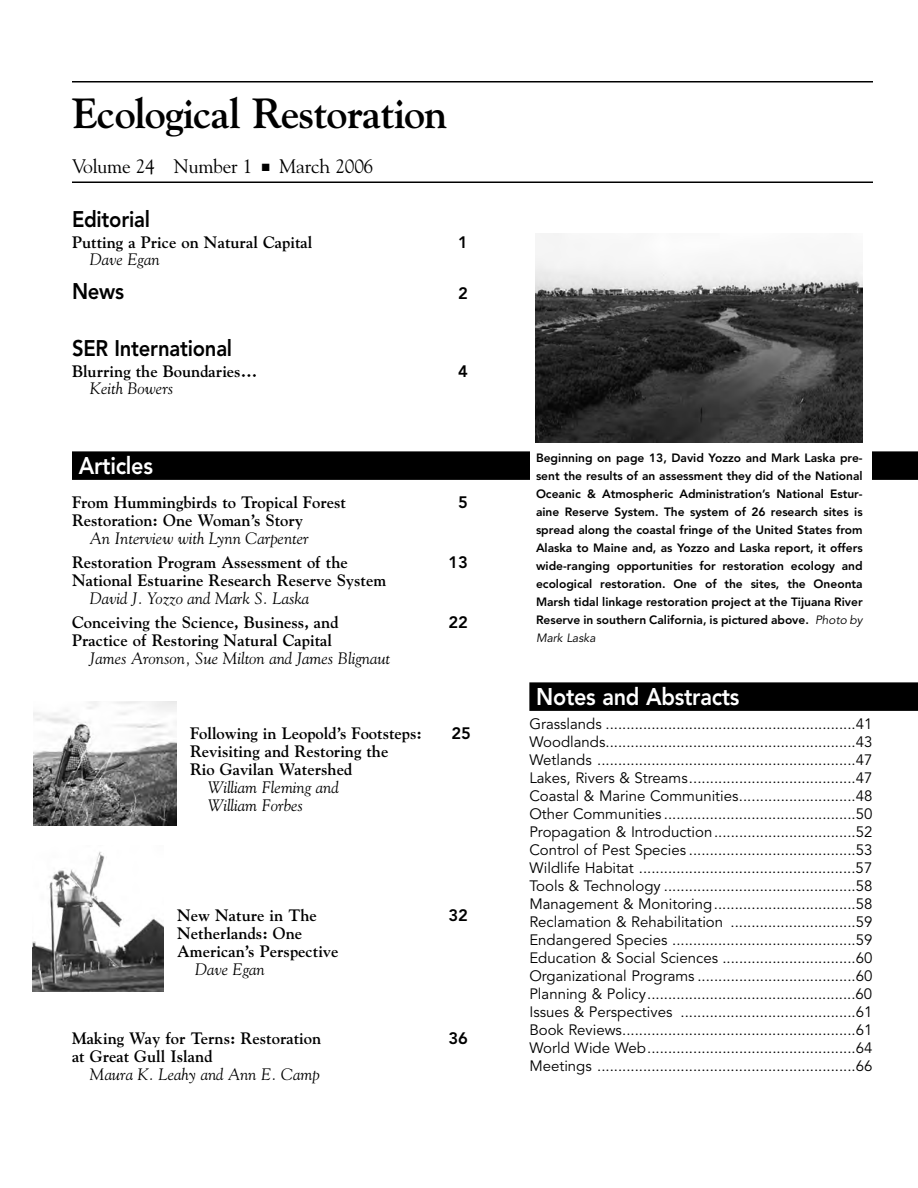
<style>
.page{position:relative;width:918px;height:1188px;background:#fff}
.page>*{position:absolute;margin:0;border:0;box-sizing:border-box;transform-origin:0 0}
.t1{font:700 42px "Goudy";letter-spacing:-.015em;color:#000}
.t2{font:800 24px "Avenir";letter-spacing:-.01em;color:#fff;scale:.9 1}
.t3{font:800 22.5px "Avenir";letter-spacing:-.01em;color:#000;scale:.9 1}
.t4{font:19.5px "Goudy";letter-spacing:-.01em;color:#000}
.t5{font:700 16.5px/18px "Goudy";color:#000}
.t6{font:italic 16.5px/18px "Goudy";color:#000}
.t7{font:800 16.5px "Avenir";color:#000}
.t8{font:15px/18px "Avenir";color:#000;text-align:justify}
.t9{font:800 12px/18px "Avenir";color:#000;text-align:justify}
.s1{font-weight:400;font-style:italic}
</style>
<div class="page">
<div style="left:72px;top:451px;width:846px;height:29px;background:#000"></div>
<hr style="left:72px;top:81px;width:801px;height:1px;background:#000">
<hr style="left:72px;top:182px;width:801px;height:1px;background:#000">
<div style="left:530px;top:214px;width:342px;height:320px;background:#fff"></div>
<img style="left:535px;top:233px;width:328px;height:209px">
<div style="left:529px;top:682px;width:389px;height:29px;background:#000"></div>
<img style="left:34px;top:701px;width:143px;height:124px">
<img style="left:33px;top:851px;width:131px;height:141px">
<h1 class="t1" style="left:72px;top:96px;width:377px">Ecological Restoration</h1>
<h3 class="t4" style="left:72px;top:158px;width:303px">Volume 24 Number 1 ■ March 2006</h3>
<h3 class="t3" style="left:72px;top:209px;width:88px">Editorial</h3>
<p class="t5" style="left:72px;top:234px;width:242px">Putting a Price on Natural Capital</p>
<p class="t7" style="left:458px;top:235px;width:11px">1</p>
<p class="t6" style="left:90px;top:252px;width:71px">Dave Egan</p>
<h3 class="t3" style="left:72px;top:281px;width:59px">News</h3>
<p class="t7" style="left:458px;top:286px;width:11px">2</p>
<h3 class="t3" style="left:72px;top:338px;width:180px">SER International</h3>
<p class="t5" style="left:72px;top:363px;width:187px">Blurring the Boundaries…</p>
<p class="t7" style="left:458px;top:364px;width:11px">4</p>
<p class="t6" style="left:90px;top:381px;width:85px">Keith Bowers</p>
<h2 class="t2" style="left:79px;top:456px;width:84px">Articles</h2>
<p class="t5" style="left:72px;top:494px;width:276px">From Hummingbirds to Tropical Forest</p>
<p class="t7" style="left:458px;top:495px;width:11px">5</p>
<p class="t5" style="left:72px;top:512px;width:233px">Restoration: One Woman’s Story</p>
<p class="t6" style="left:90px;top:530px;width:220px">An Interview with Lynn Carpenter</p>
<p class="t5" style="left:72px;top:554px;width:277px">Restoration Program Assessment of the</p>
<p class="t7" style="left:448px;top:555px;width:21px">13</p>
<p class="t5" style="left:72px;top:572px;width:316px">National Estuarine Research Reserve System</p>
<p class="t6" style="left:90px;top:590px;width:221px">David J. Yozzo and Mark S. Laska</p>
<p class="t5" style="left:72px;top:614px;width:268px">Conceiving the Science, Business, and</p>
<p class="t7" style="left:448px;top:615px;width:21px">22</p>
<p class="t5" style="left:72px;top:632px;width:262px">Practice of Restoring Natural Capital</p>
<p class="t6" style="left:90px;top:650px;width:302px">James Aronson, Sue Milton and James Blignaut</p>
<p class="t5" style="left:190px;top:726px;width:234px">Following in Leopold’s Footsteps:</p>
<p class="t7" style="left:452px;top:727px;width:21px">25</p>
<p class="t5" style="left:190px;top:744px;width:200px">Revisiting and Restoring the<br>Rio Gavilan Watershed</p>
<p class="t6" style="left:208px;top:780px;width:132px">William Fleming and<br>William Forbes</p>
<p class="t5" style="left:177px;top:908px;width:141px">New Nature in The</p>
<p class="t7" style="left:448px;top:909px;width:21px">32</p>
<p class="t5" style="left:177px;top:926px;width:163px">Netherlands: One<br>American’s Perspective</p>
<p class="t6" style="left:195px;top:962px;width:71px">Dave Egan</p>
<p class="t5" style="left:72px;top:1031px;width:251px">Making Way for Terns: Restoration</p>
<p class="t7" style="left:448px;top:1031px;width:21px">36</p>
<p class="t5" style="left:72px;top:1049px;width:142px">at Great Gull Island</p>
<p class="t6" style="left:90px;top:1066px;width:231px">Maura K. Leahy and Ann E. Camp</p>
<p class="t9" style="left:536px;top:450px;width:328px">Beginning on page 13, David Yozzo and Mark Laska pre&shy;sent the results of an assessment they did of the National Oceanic &amp; Atmospheric Administration’s National Estur&shy;aine Reserve System. The system of 26 research sites is spread along the coastal fringe of the United States from Alaska to Maine and, as Yozzo and Laska report, it offers wide-ranging opportunities for restoration ecology and ecological restoration. One of the sites, the Oneonta Marsh tidal linkage restoration project at the Tijuana River Reserve in southern California, is pictured above. <span class="s1">Photo by Mark Laska</span></p>
<h2 class="t2" style="left:536px;top:687px;width:228px">Notes and Abstracts</h2>
<p class="t8" style="left:529px;top:716px;width:345px">Grasslands ............................................................41<br>Woodlands............................................................43<br>Wetlands ..............................................................47<br>Lakes, Rivers &amp; Streams........................................47<br>Coastal &amp; Marine Communities............................48<br>Other Communities ..............................................50<br>Propagation &amp; Introduction..................................52<br>Control of Pest Species ........................................53<br>Wildlife Habitat ....................................................57<br>Tools &amp; Technology ..............................................58<br>Management &amp; Monitoring..................................58<br>Reclamation &amp; Rehabilitation ..............................59<br>Endangered Species ............................................59<br>Education &amp; Social Sciences ................................60<br>Organizational Programs ......................................60<br>Planning &amp; Policy..................................................60<br>Issues &amp; Perspectives ..........................................61<br>Book Reviews........................................................61<br>World Wide Web..................................................64<br>Meetings ..............................................................66</p>
</div>
